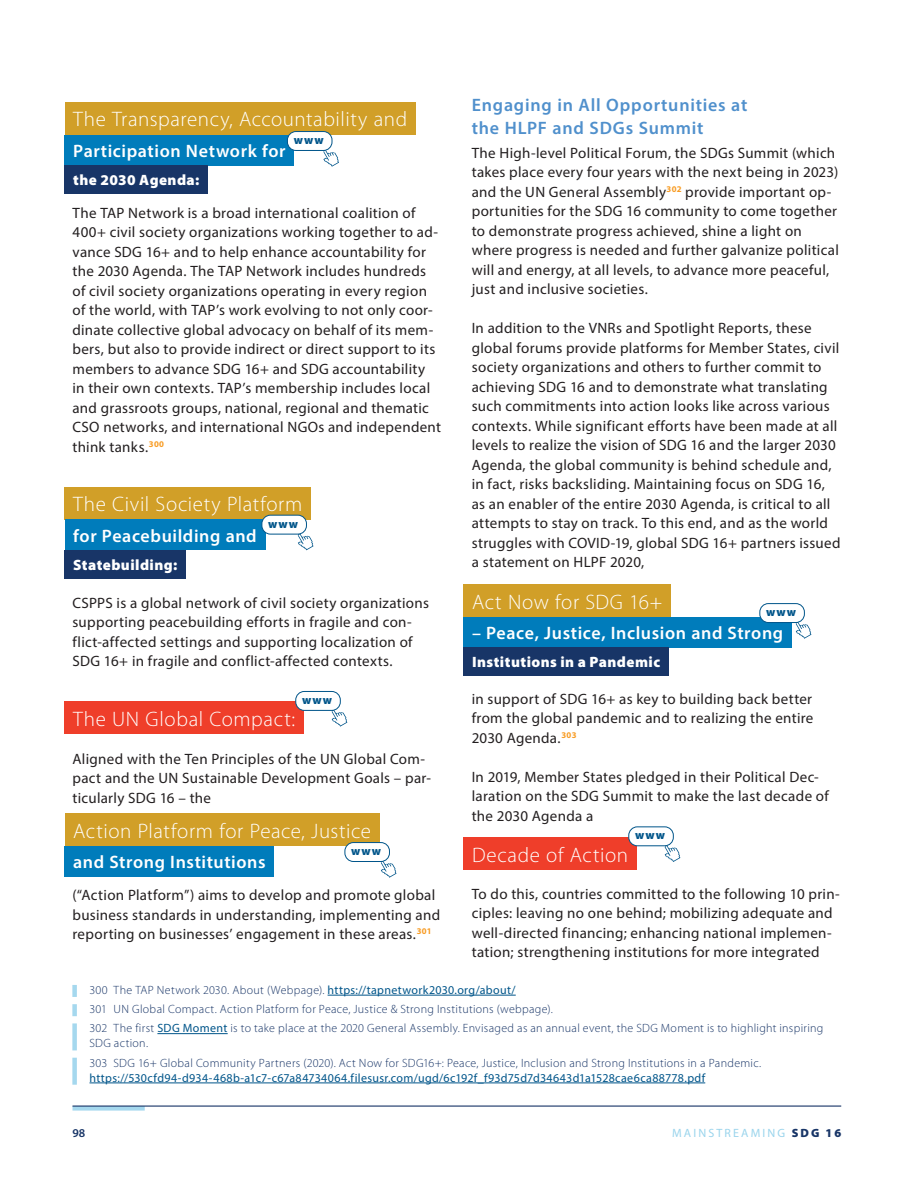
<style>
.page{position:relative;width:918px;height:1188px;background:#fff}
.page>*{position:absolute;margin:0;border:0;box-sizing:border-box;transform-origin:0 0}
.Head_1{font:300 21px "Myriad Pro";letter-spacing:.03em;color:#fff}
.Head_1-2{font:600 18px "Myriad Pro";letter-spacing:.035em;color:#fff}
.Head_2{font:600 18px/22.5px "Myriad Pro";letter-spacing:.045em;color:#5090cc}
.Body{font:15px/19.5px "Myriad Pro";letter-spacing:.02em;color:#231f20}
.Head_1-3{font:900 15px "Myriad Pro";letter-spacing:.03em;color:#fff}
.Footnote{font:300 12px/15px "Myriad Pro";letter-spacing:.025em;color:#183567}
.t1{font:12px "Myriad Pro";letter-spacing:.18em;color:#9ad4ec}
.Head_2-2{font:900 12px "Myriad Pro";letter-spacing:.085em;color:#01558a}
.t2{font:600 12px "Myriad Pro";color:#183567}
.s1{font-weight:400;color:#01558a}
.s2{font-weight:900;color:#183567}
</style>
<div class="page">
<div style="left:72px;top:1106px;width:73px;height:5px;background:#a5d8ee"></div>
<hr style="left:72px;top:1106px;width:769px;height:1px;background:#183567">
<div style="left:72px;top:985px;width:5px;height:12px;background:#a5d8ee"></div>
<hr style="left:328px;top:995px;width:188px;height:1px;background:#01558a">
<div style="left:72px;top:1004px;width:5px;height:12px;background:#a5d8ee"></div>
<div style="left:72px;top:1023px;width:5px;height:27px;background:#a5d8ee"></div>
<hr style="left:157px;top:1033px;width:71px;height:1px;background:#01558a">
<div style="left:72px;top:1058px;width:5px;height:27px;background:#a5d8ee"></div>
<hr style="left:90px;top:1083px;width:615px;height:1px;background:#01558a">
<div style="left:65px;top:102px;width:351px;height:33px;background:#d19f28"></div>
<div style="left:65px;top:135px;width:229px;height:30px;background:#007cbb"></div>
<div style="left:65px;top:165px;width:143px;height:29px;background:#183567"></div>
<div style="left:65px;top:487px;width:246px;height:33px;background:#d19f28"></div>
<div style="left:65px;top:520px;width:200px;height:30px;background:#007cbb"></div>
<div style="left:65px;top:550px;width:121px;height:28px;background:#183567"></div>
<div style="left:464px;top:584px;width:207px;height:33px;background:#d19f28"></div>
<div style="left:464px;top:617px;width:328px;height:31px;background:#007cbb"></div>
<div style="left:464px;top:648px;width:205px;height:28px;background:#183567"></div>
<div style="left:65px;top:813px;width:315px;height:33px;background:#d19f28"></div>
<div style="left:65px;top:846px;width:209px;height:31px;background:#007cbb"></div>
<div style="left:65px;top:701px;width:239px;height:33px;background:#ef3e2a"></div>
<div style="left:464px;top:837px;width:173px;height:33px;background:#ef3e2a"></div>
<div style="left:287px;top:132px;width:45px;height:18px;background:#fff;border-radius:9px"></div>
<div style="left:287px;top:131px;width:46px;height:20px;border:1px solid #01558a;border-radius:9px"></div>
<svg style="left:323px;top:150px;width:16px;height:17px"></svg>
<div style="left:262px;top:515px;width:44px;height:19px;background:#fff;border-radius:9px"></div>
<div style="left:261px;top:515px;width:46px;height:20px;border:1px solid #01558a;border-radius:9px"></div>
<svg style="left:298px;top:534px;width:16px;height:16px"></svg>
<div style="left:296px;top:691px;width:44px;height:19px;background:#fff;border-radius:9px"></div>
<div style="left:295px;top:691px;width:46px;height:20px;border:1px solid #01558a;border-radius:9px"></div>
<svg style="left:332px;top:710px;width:15px;height:17px"></svg>
<div style="left:345px;top:843px;width:44px;height:19px;background:#fff;border-radius:9px"></div>
<div style="left:344px;top:842px;width:46px;height:20px;border:1px solid #01558a;border-radius:9px"></div>
<svg style="left:381px;top:861px;width:16px;height:17px"></svg>
<div style="left:760px;top:604px;width:44px;height:19px;background:#fff;border-radius:9px"></div>
<div style="left:759px;top:603px;width:46px;height:20px;border:1px solid #01558a;border-radius:9px"></div>
<svg style="left:796px;top:622px;width:15px;height:17px"></svg>
<div style="left:629px;top:827px;width:44px;height:19px;background:#fff;border-radius:9px"></div>
<div style="left:628px;top:826px;width:46px;height:20px;border:1px solid #01558a;border-radius:9px"></div>
<svg style="left:665px;top:845px;width:15px;height:17px"></svg>
<p class="Head_1" style="left:73px;top:108px;width:335px">The Transparency, Accountability and</p>
<p class="Head_1-2" style="left:73px;top:139px;width:214px">Participation Network for</p>
<p class="Head_1-3" style="left:73px;top:171px;width:128px">the 2030 Agenda:</p>
<p class="Head_2-2" style="left:294px;top:133px;width:31px">www</p>
<p class="Body" style="left:72px;top:203px;width:370px">The TAP Network is a broad international coalition of 400+ civil society organizations working together to ad&shy;vance SDG 16+ and to help enhance accountability for the 2030 Agenda. The TAP Network includes hundreds of civil society organizations operating in every region of the world, with TAP’s work evolving to not only coor&shy;dinate collective global advocacy on behalf of its mem&shy;bers, but also to provide indirect or direct support to its members to advance SDG 16+ and SDG accountability<br>in their own contexts. TAP’s membership includes local and grassroots groups, national, regional and thematic CSO networks, and international NGOs and independent think tanks.<sup>300</sup></p>
<p class="Head_1" style="left:73px;top:492px;width:231px">The Civil Society Platform</p>
<p class="Head_1-2" style="left:73px;top:524px;width:185px">for Peacebuilding and</p>
<p class="Head_1-3" style="left:73px;top:556px;width:106px">Statebuilding:</p>
<p class="Head_2-2" style="left:268px;top:517px;width:31px">www</p>
<p class="Body" style="left:72px;top:593px;width:358px">CSPPS is a global network of civil society organizations supporting peacebuilding efforts in fragile and con&shy;flict-affected settings and supporting localization of SDG 16+ in fragile and conflict-affected contexts.</p>
<p class="Head_2-2" style="left:302px;top:693px;width:31px">www</p>
<p class="Head_1" style="left:73px;top:707px;width:224px">The UN Global Compact:</p>
<p class="Body" style="left:72px;top:749px;width:360px">Aligned with the Ten Principles of the UN Global Com&shy;pact and the UN Sustainable Development Goals – par&shy;ticularly SDG 16 – the</p>
<p class="Head_1" style="left:73px;top:819px;width:299px">Action Platform for Peace, Justice</p>
<p class="Head_1-2" style="left:73px;top:851px;width:194px">and Strong Institutions</p>
<p class="Head_2-2" style="left:351px;top:844px;width:31px">www</p>
<p class="Body" style="left:72px;top:885px;width:369px">(“Action Platform”) aims to develop and promote global business standards in understanding, implementing and reporting on businesses’ engagement in these areas.<sup>301</sup></p>
<p class="Head_2" style="left:472px;top:93px;width:277px">Engaging in All Opportunities at the HLPF and SDGs Summit</p>
<p class="Body" style="left:472px;top:143px;width:369px">The High-level Political Forum, the SDGs Summit (which takes place every four years with the next being in 2023) and the UN General Assembly<sup>302</sup> provide important op&shy;portunities for the SDG 16 community to come together to demonstrate progress achieved, shine a light on where progress is needed and further galvanize political will and energy, at all levels, to advance more peaceful, just and inclusive societies.</p>
<p class="Body" style="left:472px;top:318px;width:370px">In addition to the VNRs and Spotlight Reports, these global forums provide platforms for Member States, civil society organizations and others to further commit to achieving SDG 16 and to demonstrate what translating such commitments into action looks like across various contexts. While significant efforts have been made at all levels to realize the vision of SDG 16 and the larger 2030<br>Agenda, the global community is behind schedule and, in fact, risks backsliding. Maintaining focus on SDG 16, as an enabler of the entire 2030 Agenda, is critical to all attempts to stay on track. To this end, and as the world struggles with COVID-19, global SDG 16+ partners issued a statement on HLPF 2020,</p>
<p class="Head_1" style="left:472px;top:590px;width:192px">Act Now for SDG 16+</p>
<p class="Head_1-2" style="left:472px;top:622px;width:313px">– Peace, Justice, Inclusion and Strong</p>
<p class="Head_1-3" style="left:472px;top:654px;width:190px">Institutions in a Pandemic</p>
<p class="Head_2-2" style="left:766px;top:605px;width:31px">www</p>
<p class="Body" style="left:472px;top:689px;width:343px;text-align:justify">in support of SDG 16+ as key to building back better from the global pandemic and to realizing the entire 2030 Agenda.<sup>303</sup></p>
<p class="Body" style="left:472px;top:767px;width:359px">In 2019, Member States pledged in their Political Dec&shy;laration on the SDG Summit to make the last decade of the 2030 Agenda a</p>
<p class="Head_1" style="left:472px;top:843px;width:158px">Decade of Action</p>
<p class="Head_2-2" style="left:635px;top:829px;width:31px">www</p>
<p class="Body" style="left:472px;top:884px;width:370px">To do this, countries committed to the following 10 prin&shy;ciples: leaving no one behind; mobilizing adequate and well-directed financing; enhancing national implemen&shy;tation; strengthening institutions for more integrated</p>
<p class="Footnote" style="left:90px;top:983px;width:428px">300 The TAP Network 2030. About (Webpage). <span class="s1">https://tapnetwork2030.org/about/</span></p>
<p class="Footnote" style="left:90px;top:1002px;width:465px">301 UN Global Compact. Action Platform for Peace, Justice &amp; Strong Institutions (webpage).</p>
<p class="Footnote" style="left:90px;top:1021px;width:735px">302 The first <span class="s1">SDG Moment</span> is to take place at the 2020 General Assembly. Envisaged as an annual event, the SDG Moment is to highlight inspiring<br>SDG action.</p>
<p class="Footnote" style="left:90px;top:1055px;width:673px">303 SDG 16+ Global Community Partners (2020). Act Now for SDG16+: Peace, Justice, Inclusion and Strong Institutions in a Pandemic. <span class="s1">https://530cfd94-d934-468b-a1c7-c67a84734064.filesusr.com/ugd/6c192f_f93d75d7d34643d1a1528cae6ca88778.pdf</span></p>
<p class="t2" style="left:72px;top:1125px;width:14px">98</p>
<p class="t1" style="left:672px;top:1125px;width:171px">MAINSTREAMING <span class="s2">SDG 16</span></p>
</div>
